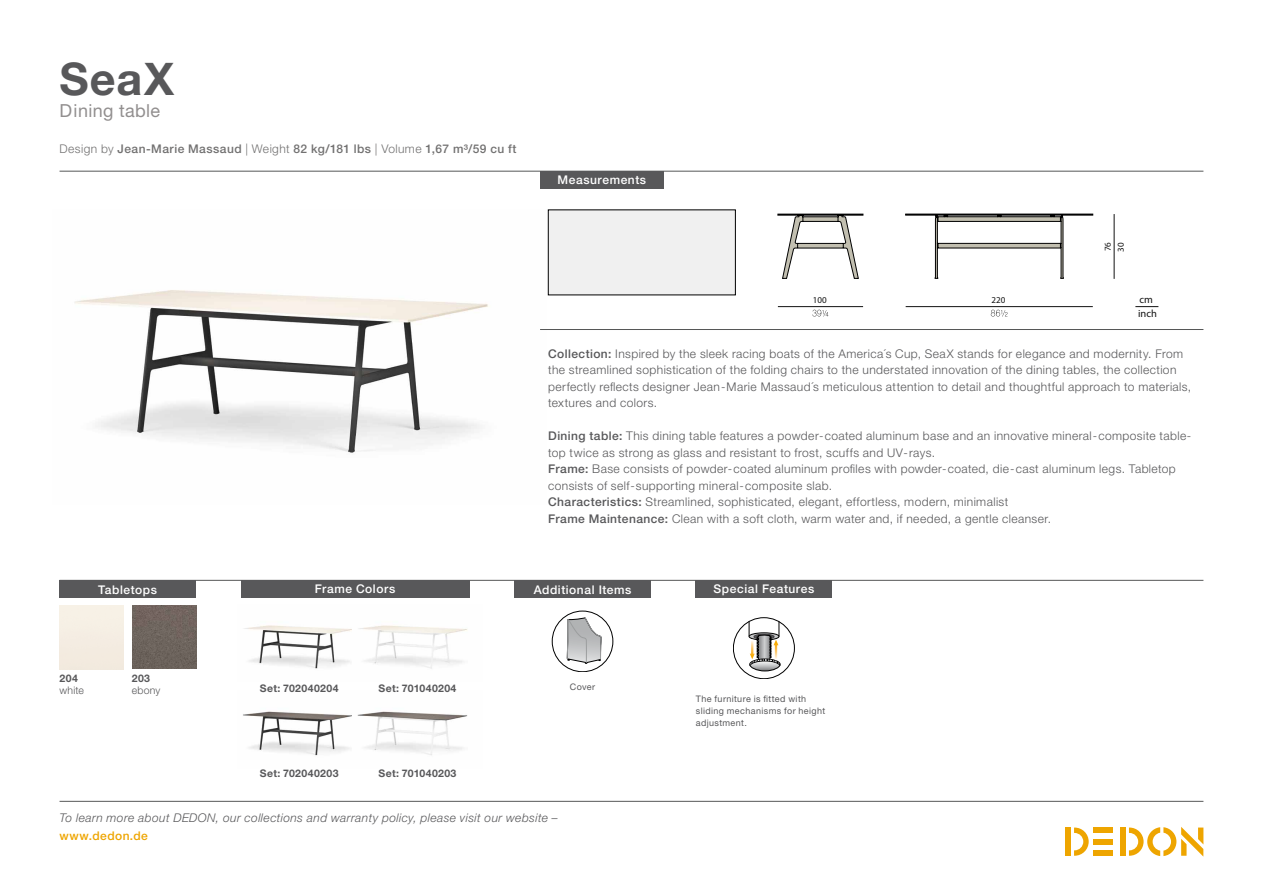
<style>
.page{position:relative;width:1263px;height:893px;background:#fff}
.page>*{position:absolute;margin:0;border:0;box-sizing:border-box;transform-origin:0 0}
.t1{font:700 45px "Helvetica Neue LT";color:#58585a}
.t2{font:18px "Helvetica Neue LT";letter-spacing:.015em;color:#928f8f}
.t3{font:300 12px/16.5px "Helvetica Neue LT";letter-spacing:.035em;color:#58585a}
.t4{font:italic 300 12px "Helvetica Neue LT";letter-spacing:.035em;color:#58585a}
.t5{font:500 12px "Helvetica Neue LT";letter-spacing:.035em;color:#727171}
.t6{font:500 12px "Helvetica Neue LT";letter-spacing:.045em;color:#fff}
.t7{font:500 12px "Helvetica Neue LT";letter-spacing:.035em;color:#eea500}
.t8{font:700 10.5px "Helvetica Neue LT";letter-spacing:.035em;color:#58585a}
.t9{font:300 10.5px "Helvetica Neue LT";letter-spacing:.02em;color:#58585a}
.t10{font:10.5px/13.2px "Myriad Pro";color:#121212}
.t11{font:9px/12px "Helvetica Neue LT";letter-spacing:.04em;color:#58585a}
.t12{font:9px/12.9px "Myriad Pro";color:#121212}
.s1{font-weight:300}
.s2{font-weight:500}
</style>
<div class="page">
<div style="left:1120px;top:827px;width:5px;height:29px;background:#eea500"></div>
<div style="left:1094px;top:827px;width:19px;height:6px;background:#eea500"></div>
<div style="left:1094px;top:850px;width:19px;height:6px;background:#eea500"></div>
<div style="left:1094px;top:839px;width:19px;height:5px;background:#eea500"></div>
<svg style="left:1074px;top:827px;width:15px;height:29px"></svg>
<div style="left:1065px;top:827px;width:6px;height:29px;background:#eea500"></div>
<svg style="left:1129px;top:827px;width:74px;height:29px"></svg>
<hr style="left:60px;top:801px;width:1143px;height:1px;background:#565757">
<img style="left:74px;top:290px;width:415px;height:163px">
<hr style="left:60px;top:580px;width:1143px;height:1px;background:#565757">
<hr style="left:60px;top:171px;width:1143px;height:1px;background:#565757">
<hr style="left:540px;top:329px;width:663px;height:1px;background:#565757">
<div style="left:540px;top:171px;width:124px;height:17px;background:#58585a"></div>
<img style="left:132px;top:605px;width:64px;height:64px">
<div style="left:514px;top:581px;width:137px;height:17px;background:#58585a"></div>
<div style="left:60px;top:580px;width:136px;height:18px;background:#58585a"></div>
<img style="left:244px;top:625px;width:108px;height:44px">
<img style="left:359px;top:625px;width:109px;height:44px">
<img style="left:243px;top:711px;width:109px;height:45px">
<img style="left:357px;top:711px;width:111px;height:44px">
<div style="left:241px;top:580px;width:228px;height:17px;background:#58585a"></div>
<svg style="left:1135px;top:306px;width:23px;height:1px"></svg>
<svg style="left:991px;top:310px;width:16px;height:7px"></svg>
<hr style="left:906px;top:306px;width:187px;height:1px;background:#121212">
<hr style="left:1114px;top:214px;width:1px;height:65px;background:#121212">
<svg style="left:812px;top:310px;width:16px;height:7px"></svg>
<hr style="left:778px;top:306px;width:85px;height:1px;background:#121212">
<div style="left:548px;top:210px;width:187px;height:85px;background:#f0f0f0"></div>
<svg style="left:905px;top:214px;width:188px;height:65px"></svg>
<svg style="left:778px;top:214px;width:85px;height:65px"></svg>
<div style="left:696px;top:580px;width:136px;height:17px;background:#58585a"></div>
<div style="left:733px;top:617px;width:62px;height:62px;border:1px solid #000;border-radius:50%"></div>
<svg style="left:749px;top:621px;width:31px;height:50px"></svg>
<div style="left:552px;top:611px;width:61px;height:61px;border:1px solid #000;border-radius:50%"></div>
<svg style="left:567px;top:618px;width:34px;height:46px"></svg>
<h1 class="t1" style="left:60px;top:51px;width:116px">SeaX</h1>
<h2 class="t2" style="left:60px;top:100px;width:102px">Dining table</h2>
<p class="t5" style="left:60px;top:142px;width:459px"><span class="s1">Design by</span> Jean-Marie Massaud <span class="s1">| Weight</span> 82 kg/181 lbs <span class="s1">| Volume</span> 1,67 m³/59 cu ft</p>
<p class="t6" style="left:558px;top:173px;width:90px">Measurements</p>
<p class="t12" style="left:813px;top:294px;width:15px">100</p>
<p class="t12" style="left:991px;top:294px;width:15px">220</p>
<p class="t12" style="left:1101px;top:252px;width:11px;rotate:-90deg">76<br>30</p>
<p class="t10" style="left:1138px;top:293px;width:20px">cm inch</p>
<p class="t3" style="left:548px;top:345px;width:645px"><span class="s2">Collection:</span> Inspired by the sleek racing boats of the America´s Cup, SeaX stands for elegance and modernity. From the streamlined sophistication of the folding chairs to the understated innovation of the dining tables, the collection perfectly reflects designer Jean-Marie Massaud´s meticulous attention to detail and thoughtful approach to materials, textures and colors.</p>
<p class="t3" style="left:548px;top:427px;width:645px"><span class="s2">Dining table:</span> This dining table features a powder-coated aluminum base and an innovative mineral-composite table&shy;top twice as strong as glass and resistant to frost, scuffs and UV-rays.<br><span class="s2">Frame:</span> Base consists of powder-coated aluminum profiles with powder-coated, die-cast aluminum legs. Tabletop consists of self-supporting mineral-composite slab.<br><span class="s2">Characteristics:</span> Streamlined, sophisticated, elegant, effortless, modern, minimalist<br><span class="s2">Frame Maintenance:</span> Clean with a soft cloth, warm water and, if needed, a gentle cleanser.</p>
<p class="t6" style="left:315px;top:582px;width:82px">Frame Colors</p>
<p class="t6" style="left:98px;top:582px;width:60px">Tabletops</p>
<p class="t6" style="left:534px;top:582px;width:99px">Additional Items</p>
<p class="t8" style="left:60px;top:671px;width:20px">204</p>
<p class="t9" style="left:60px;top:684px;width:26px">white</p>
<p class="t8" style="left:132px;top:671px;width:20px">203</p>
<p class="t9" style="left:132px;top:684px;width:30px">ebony</p>
<p class="t8" style="left:260px;top:682px;width:80px">Set: 702040204</p>
<p class="t8" style="left:379px;top:682px;width:79px">Set: 701040204</p>
<p class="t11" style="left:570px;top:681px;width:27px">Cover</p>
<p class="t8" style="left:260px;top:766px;width:80px">Set: 702040203</p>
<p class="t8" style="left:379px;top:766px;width:79px">Set: 701040203</p>
<p class="t4" style="left:60px;top:811px;width:500px">To learn more about DEDON, our collections and warranty policy, please visit our website –</p>
<p class="t7" style="left:60px;top:829px;width:90px">www.dedon.de</p>
<p class="t6" style="left:713px;top:582px;width:102px">Special Features</p>
<p class="t11" style="left:696px;top:693px;width:131px">The furniture is fitted with sliding mechanisms for height adjustment.</p>
</div>
